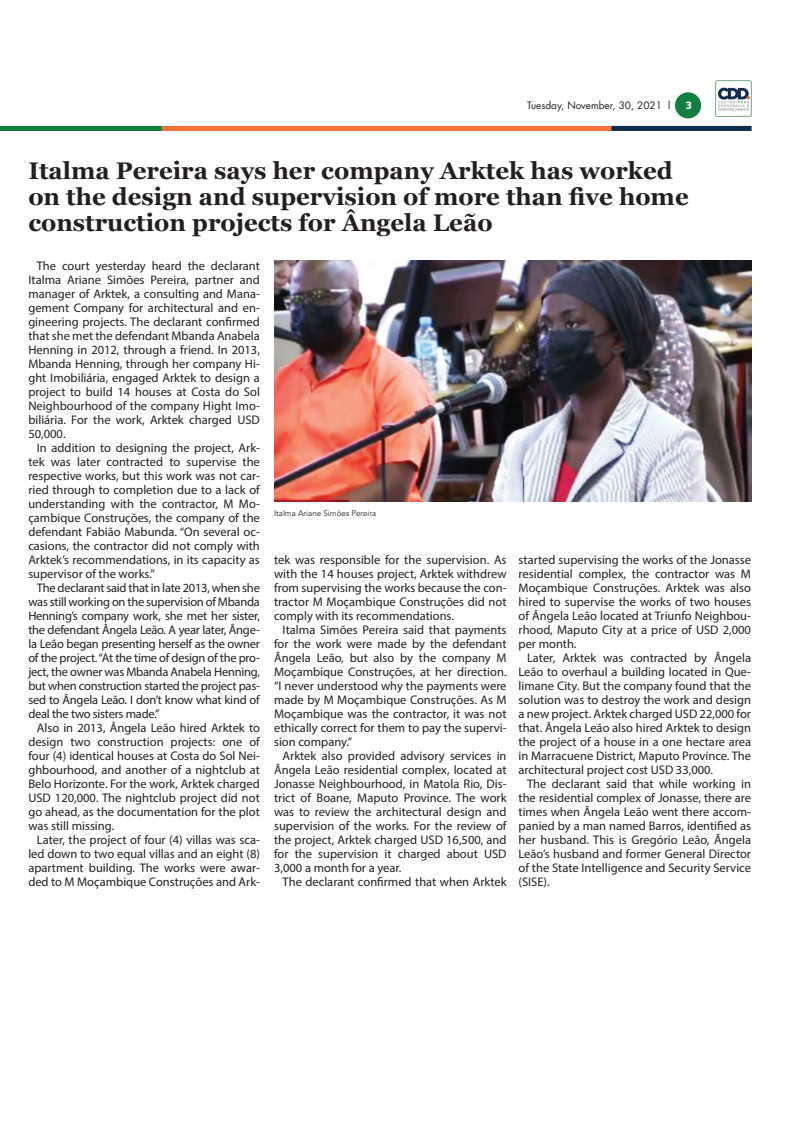
<style>
.page{position:relative;width:794px;height:1134px;background:#fff}
.page>*{position:absolute;margin:0;border:0;box-sizing:border-box;transform-origin:0 0}
.t1{font:700 24px/26px "Georgia";color:#231f20}
.t2{font:12.5px/14px "Myriad Pro";color:#231f20;text-align:justify}
.t3{font:10px "Futura LT";color:#231f20}
.t4{font:700 10px "Popular";color:#fff}
.t5{font:8px "Avenir LT Std";color:#231f20}
</style>
<div class="page">
<div style="left:0;top:126px;width:751px;height:5px;background:#f37138"></div>
<div style="left:0;top:126px;width:162px;height:5px;background:#107f40"></div>
<div style="left:611px;top:126px;width:140px;height:5px;background:#102e4f"></div>
<div style="left:675px;top:92px;width:26px;height:26px;background:#107f40;border-radius:50%"></div>
<img style="left:716px;top:81px;width:35px;height:35px">
<img style="left:274px;top:261px;width:477px;height:241px">
<p class="t3" style="left:527px;top:99px;width:145px">Tuesday, November, 30, 2021 l</p>
<p class="t4" style="left:685px;top:98px;width:7px">3</p>
<h1 class="t1" style="left:28px;top:158px;width:662px">Italma Pereira says her company Arktek has worked on the design and supervision of more than five home construction projects for Ângela Leão</h1>
<p class="t2" style="left:28px;top:259px;width:233px;text-indent:9px">The court yesterday heard the declarant Italma Ariane Simões Pereira, partner and manager of Arktek, a consulting and Mana&shy;gement Company for architectural and en&shy;gineering projects. The declarant confirmed that she met the defendant Mbanda Anabela Henning in 2012, through a friend. In 2013, Mbanda Henning, through her company Hi&shy;ght Imobiliária, engaged Arktek to design a project to build 14 houses at Costa do Sol Neighbourhood of the company Hight Imo&shy;biliária. For the work, Arktek charged USD 50,000.</p>
<p class="t2" style="left:28px;top:441px;width:233px;text-indent:9px">In addition to designing the project, Ark&shy;tek was later contracted to supervise the respective works, but this work was not car&shy;ried through to completion due to a lack of understanding with the contractor, M Mo&shy;çambique Construções, the company of the defendant Fabião Mabunda. “On several oc&shy;casions, the contractor did not comply with Arktek’s recommendations, in its capacity as supervisor of the works.”</p>
<p class="t2" style="left:28px;top:581px;width:233px;text-indent:8px">The declarant said that in late 2013, when she was still working on the supervision of Mbanda Henning’s company work, she met her sister, the defendant Ângela Leão. A year later, Ânge&shy;la Leão began presenting herself as the owner of the project. “At the time of design of the pro&shy;ject, the owner was Mbanda Anabela Henning, but when construction started the project pas&shy;sed to Ângela Leão. I don’t know what kind of deal the two sisters made.”</p>
<p class="t2" style="left:28px;top:721px;width:233px;text-indent:8px">Also in 2013, Ângela Leão hired Arktek to design two construction projects: one of four (4) identical houses at Costa do Sol Nei&shy;ghbourhood, and another of a nightclub at Belo Horizonte. For the work, Arktek charged USD 120,000. The nightclub project did not go ahead, as the documentation for the plot was still missing.</p>
<p class="t2" style="left:28px;top:833px;width:233px;text-indent:8px">Later, the project of four (4) villas was sca&shy;led down to two equal villas and an eight (8) apartment building. The works were awar&shy;ded to M Moçambique Construções and Ark-</p>
<p class="t5" style="left:274px;top:509px;width:104px">Italma Ariane Simões Pereira</p>
<p class="t2" style="left:274px;top:553px;width:234px">tek was responsible for the supervision. As with the 14 houses project, Arktek withdrew from supervising the works because the con&shy;tractor M Moçambique Construções did not comply with its recommendations.</p>
<p class="t2" style="left:274px;top:623px;width:234px;text-indent:8px">Italma Simões Pereira said that payments for the work were made by the defendant Ângela Leão, but also by the company M Moçambique Construções, at her direction. “I never understood why the payments were made by M Moçambique Construções. As M Moçambique was the contractor, it was not ethically correct for them to pay the supervi&shy;sion company.”</p>
<p class="t2" style="left:274px;top:749px;width:234px;text-indent:8px">Arktek also provided advisory services in Ângela Leão residential complex, located at Jonasse Neighbourhood, in Matola Rio, Dis&shy;trict of Boane, Maputo Province. The work was to review the architectural design and supervision of the works. For the review of the project, Arktek charged USD 16,500, and for the supervision it charged about USD 3,000 a month for a year.</p>
<p class="t2" style="left:283px;top:875px;width:225px">The declarant confirmed that when Arktek</p>
<p class="t2" style="left:518px;top:553px;width:234px">started supervising the works of the Jonasse residential complex, the contractor was M Moçambique Construções. Arktek was also hired to supervise the works of two houses of Ângela Leão located at Triunfo Neighbou&shy;rhood, Maputo City at a price of USD 2,000 per month.</p>
<p class="t2" style="left:518px;top:651px;width:234px;text-indent:8px">Later, Arktek was contracted by Ângela Leão to overhaul a building located in Que&shy;limane City. But the company found that the solution was to destroy the work and design a new project. Arktek charged USD 22,000 for that. Ângela Leão also hired Arktek to design the project of a house in a one hectare area in Marracuene District, Maputo Province. The architectural project cost USD 33,000.</p>
<p class="t2" style="left:518px;top:777px;width:234px;text-indent:8px">The declarant said that while working in the residential complex of Jonasse, there are times when Ângela Leão went there accom&shy;panied by a man named Barros, identified as her husband. This is Gregório Leão, Ângela Leão’s husband and former General Director of the State Intelligence and Security Service (SISE).</p>
</div>
